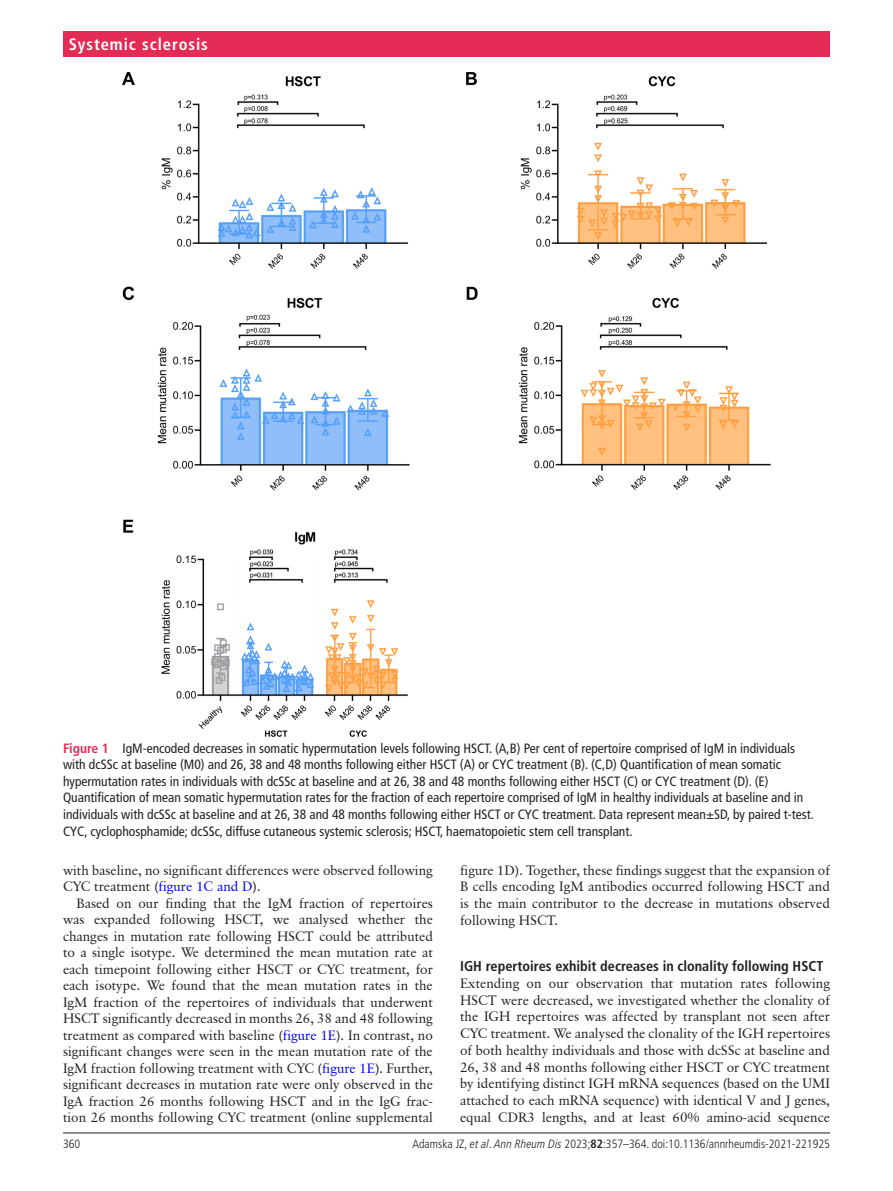
<style>
.page{position:relative;width:893px;height:1191px;background:#fff}
.page>*{position:absolute;margin:0;border:0;box-sizing:border-box;transform-origin:0 0}
.t1{font:700 condensed 16.5px "Frutiger LT Pro";letter-spacing:.055em;color:#fff}
.t2{font:700 condensed 14.25px "Frutiger LT Pro";color:#231f20}
.t3{font:13.5px/16.5px "Classical Garamond BT";color:#231f20;text-align:justify}
.t4{font:condensed 13.5px/16.5px "Frutiger LT Pro";color:#231f20}
.t5{font:300 condensed 12px "Frutiger LT Pro";color:#231f20}
.s1{font-weight:700;color:#e42b56}
.s2{color:#00f}
.s3{font-style:italic}
.s4{font-weight:700}
</style>
<div class="page">
<hr style="left:63px;top:1132px;width:767px;height:1px;background:#231f20">
<div style="left:63px;top:31px;width:767px;height:25px;background:#e42b56"></div>
<img style="left:123px;top:72px;width:647px;height:664px">
<p class="t1" style="left:69px;top:34px;width:141px">Systemic sclerosis</p>
<p class="t4" style="left:63px;top:740px;width:752px"><span class="s1">Figure 1</span> IgM-encoded decreases in somatic hypermutation levels following HSCT. (A,B) Per cent of repertoire comprised of IgM in individuals with dcSSc at baseline (M0) and 26, 38 and 48 months following either HSCT (A) or CYC treatment (B). (C,D) Quantification of mean somatic hypermutation rates in individuals with dcSSc at baseline and at 26, 38 and 48 months following either HSCT (C) or CYC treatment (D). (E)<br>Quantification of mean somatic hypermutation rates for the fraction of each repertoire comprised of IgM in healthy individuals at baseline and in individuals with dcSSc at baseline and at 26, 38 and 48 months following either HSCT or CYC treatment. Data represent mean±SD, by paired t-test.<br>CYC, cyclophosphamide; dcSSc, diffuse cutaneous systemic sclerosis; HSCT, haematopoietic stem cell transplant.</p>
<p class="t3" style="left:63px;top:861px;width:371px">with baseline, no significant differences were observed following<br>CYC treatment (<span class="s2">figure 1C and D</span>).</p>
<p class="t3" style="left:63px;top:894px;width:371px;text-indent:14px">Based on our finding that the IgM fraction of repertoires was expanded following HSCT, we analysed whether the changes in mutation rate following HSCT could be attributed to a single isotype. We determined the mean mutation rate at each timepoint following either HSCT or CYC treatment, for each isotype. We found that the mean mutation rates in the IgM fraction of the repertoires of individuals that underwent HSCT significantly decreased in months 26, 38 and 48 following treatment as compared with baseline (<span class="s2">figure 1E</span>). In contrast, no significant changes were seen in the mean mutation rate of the IgM fraction following treatment with CYC (<span class="s2">figure 1E</span>). Further, significant decreases in mutation rate were only observed in the IgA fraction 26 months following HSCT and in the IgG frac&shy;tion 26 months following CYC treatment (online supplemental</p>
<p class="t3" style="left:460px;top:861px;width:371px">figure 1D). Together, these findings suggest that the expansion of B cells encoding IgM antibodies occurred following HSCT and is the main contributor to the decrease in mutations observed following HSCT.</p>
<p class="t2" style="left:460px;top:957px;width:365px">IGH repertoires exhibit decreases in clonality following HSCT</p>
<p class="t3" style="left:460px;top:974px;width:371px">Extending on our observation that mutation rates following HSCT were decreased, we investigated whether the clonality of the IGH repertoires was affected by transplant not seen after CYC treatment. We analysed the clonality of the IGH repertoires of both healthy individuals and those with dcSSc at baseline and 26, 38 and 48 months following either HSCT or CYC treatment by identifying distinct IGH mRNA sequences (based on the UMI attached to each mRNA sequence) with identical V and J genes, equal CDR3 lengths, and at least 60% amino-acid sequence</p>
<p class="t5" style="left:63px;top:1136px;width:19px">360</p>
<p class="t5" style="left:412px;top:1136px;width:419px">Adamska JZ, <span class="s3">et al</span>. <span class="s3">Ann Rheum Dis</span> 2023;<span class="s4">82</span>:357–364. doi:10.1136/annrheumdis-2021-221925</p>
</div>
